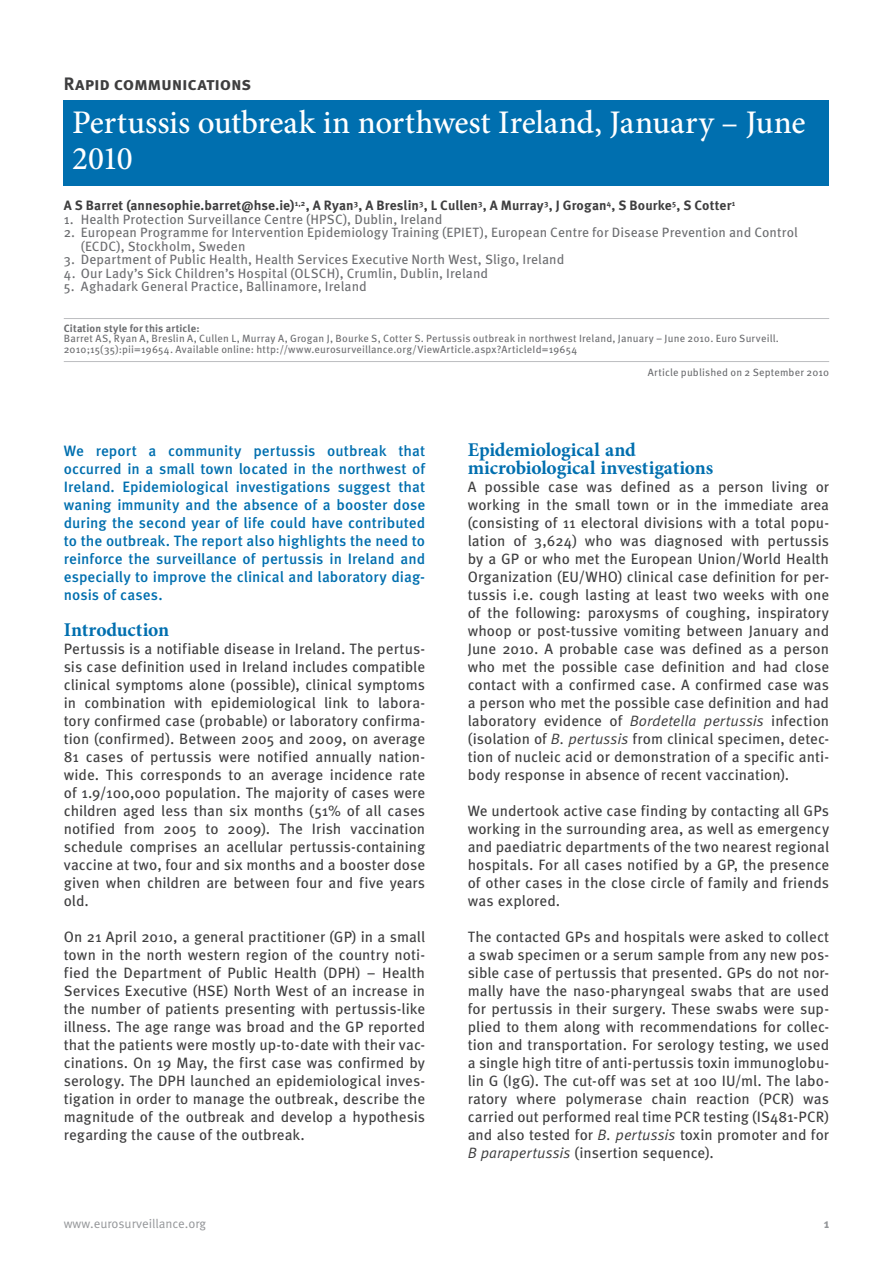
<style>
.page{position:relative;width:893px;height:1263px;background:#fff}
.page>*{position:absolute;margin:0;border:0;box-sizing:border-box;transform-origin:0 0}
.t1{font:500 33px/36px "Minion Pro";letter-spacing:-.005em;color:#fff}
.t2{font:700 19.5px/18px "Minion Pro";letter-spacing:-.01em;color:#006faf}
.t3{font:700 18px "Meta Pro";letter-spacing:-.015em;color:#3e3e3f}
.t4{font:15px/18px "Meta Pro";color:#3e3e3f;text-align:justify}
.t5{font:500 15px/18px "Meta Pro";color:#006faf;text-align:justify}
.t6{font:13.5px/13.5px "Meta Pro";letter-spacing:.005em;color:#6c6d70}
.t7{font:700 13.5px "Meta Pro";letter-spacing:.005em;color:#3e3e3f}
.t8{font:12.75px "Meta Pro";color:#939598}
.t9{font:700 12.75px "Meta Pro";color:#939598}
.t10{font:10.5px/10.5px "Meta Pro";letter-spacing:.015em;color:#6c6d70}
.t11{font:700 10.5px "Meta Pro";letter-spacing:.015em;color:#6c6d70}
.s1{font-style:italic}
</style>
<div class="page">
<hr style="left:64px;top:318px;width:765px;height:1px;background:#bcbdc0">
<hr style="left:64px;top:361px;width:765px;height:1px;background:#bcbdc0">
<div style="left:64px;top:100px;width:765px;height:86px;background:#006faf"></div>
<p class="t3" style="left:64px;top:72px;width:189px">Rapid communications</p>
<h1 class="t1" style="left:72px;top:104px;width:735px">Pertussis outbreak in northwest Ireland, January – June<br>2010</h1>
<p class="t7" style="left:64px;top:197px;width:673px">A S Barret (annesophie.barret@hse.ie)<sup>1,2</sup>, A Ryan<sup>3</sup>, A Breslin<sup>3</sup>, L Cullen<sup>3</sup>, A Murray<sup>3</sup>, J Grogan<sup>4</sup>, S Bourke<sup>5</sup>, S Cotter<sup>1</sup></p>
<p class="t6" style="left:64px;top:213px;width:380px">1. Health Protection Surveillance Centre (HPSC), Dublin, Ireland</p>
<p class="t6" style="left:81px;top:226px;width:718px;text-indent:-17px">2. European Programme for Intervention Epidemiology Training (EPIET), European Centre for Disease Prevention and Control (ECDC), Stockholm, Sweden</p>
<p class="t6" style="left:64px;top:253px;width:502px">3. Department of Public Health, Health Services Executive North West, Sligo, Ireland</p>
<p class="t6" style="left:64px;top:267px;width:426px">4. Our Lady’s Sick Children’s Hospital (OLSCH), Crumlin, Dublin, Ireland</p>
<p class="t6" style="left:64px;top:280px;width:305px">5. Aghadark General Practice, Ballinamore, Ireland</p>
<p class="t11" style="left:64px;top:321px;width:137px">Citation style for this article:</p>
<p class="t10" style="left:64px;top:334px;width:717px">Barret AS, Ryan A, Breslin A, Cullen L, Murray A, Grogan J, Bourke S, Cotter S. Pertussis outbreak in northwest Ireland, January – June 2010. Euro Surveill.<br>2010;15(35):pii=19654. Available online: http://www.eurosurveillance.org/ViewArticle.aspx?ArticleId=19654</p>
<p class="t10" style="left:648px;top:367px;width:183px">Article published on 2 September 2010</p>
<p class="t5" style="left:64px;top:442px;width:363px">We report a community pertussis outbreak that occurred in a small town located in the northwest of Ireland. Epidemiological investigations suggest that waning immunity and the absence of a booster dose during the second year of life could have contributed to the outbreak. The report also highlights the need to reinforce the surveillance of pertussis in Ireland and especially to improve the clinical and laboratory diag&shy;nosis of cases.</p>
<h2 class="t2" style="left:64px;top:620px;width:107px">Introduction</h2>
<p class="t4" style="left:64px;top:640px;width:363px">Pertussis is a notifiable disease in Ireland. The pertus&shy;sis case definition used in Ireland includes compatible clinical symptoms alone (possible), clinical symptoms in combination with epidemiological link to labora&shy;tory confirmed case (probable) or laboratory confirma&shy;tion (confirmed). Between 2005 and 2009, on average 81 cases of pertussis were notified annually nation&shy;wide. This corresponds to an average incidence rate of 1.9/100,000 population. The majority of cases were children aged less than six months (51% of all cases notified from 2005 to 2009). The Irish vaccination schedule comprises an acellular pertussis-containing vaccine at two, four and six months and a booster dose given when children are between four and five years old.</p>
<p class="t4" style="left:64px;top:928px;width:363px">On 21 April 2010, a general practitioner (GP) in a small town in the north western region of the country noti&shy;fied the Department of Public Health (DPH) – Health Services Executive (HSE) North West of an increase in the number of patients presenting with pertussis-like illness. The age range was broad and the GP reported that the patients were mostly up-to-date with their vac&shy;cinations. On 19 May, the first case was confirmed by serology. The DPH launched an epidemiological inves&shy;tigation in order to manage the outbreak, describe the magnitude of the outbreak and develop a hypothesis regarding the cause of the outbreak.</p>
<h2 class="t2" style="left:468px;top:440px;width:247px">Epidemiological and microbiological investigations</h2>
<p class="t4" style="left:468px;top:478px;width:363px">A possible case was defined as a person living or working in the small town or in the immediate area (consisting of 11 electoral divisions with a total popu&shy;lation of 3,624) who was diagnosed with pertussis by a GP or who met the European Union/World Health Organization (EU/WHO) clinical case definition for per&shy;tussis i.e. cough lasting at least two weeks with one of the following: paroxysms of coughing, inspiratory whoop or post-tussive vomiting between January and June 2010. A probable case was defined as a person who met the possible case definition and had close contact with a confirmed case. A confirmed case was a person who met the possible case definition and had laboratory evidence of <span class="s1">Bordetella pertussis</span> infection (isolation of <span class="s1">B. pertussis</span> from clinical specimen, detec&shy;tion of nucleic acid or demonstration of a specific anti&shy;body response in absence of recent vaccination).</p>
<p class="t4" style="left:468px;top:802px;width:363px">We undertook active case finding by contacting all GPs working in the surrounding area, as well as emergency and paediatric departments of the two nearest regional hospitals. For all cases notified by a GP, the presence of other cases in the close circle of family and friends was explored.</p>
<p class="t4" style="left:468px;top:928px;width:363px">The contacted GPs and hospitals were asked to collect a swab specimen or a serum sample from any new pos&shy;sible case of pertussis that presented. GPs do not nor&shy;mally have the naso-pharyngeal swabs that are used for pertussis in their surgery. These swabs were sup&shy;plied to them along with recommendations for collec&shy;tion and transportation. For serology testing, we used a single high titre of anti-pertussis toxin immunoglobu&shy;lin G (IgG). The cut-off was set at 100 IU/ml. The labo&shy;ratory where polymerase chain reaction (PCR) was carried out performed real time PCR testing (IS481-PCR) and also tested for <span class="s1">B. pertussis</span> toxin promoter and for <span class="s1">B parapertussis</span> (insertion sequence).</p>
<p class="t8" style="left:64px;top:1215px;width:144px">www.eurosurveillance.org</p>
<p class="t9" style="left:824px;top:1215px;width:7px">1</p>
</div>
